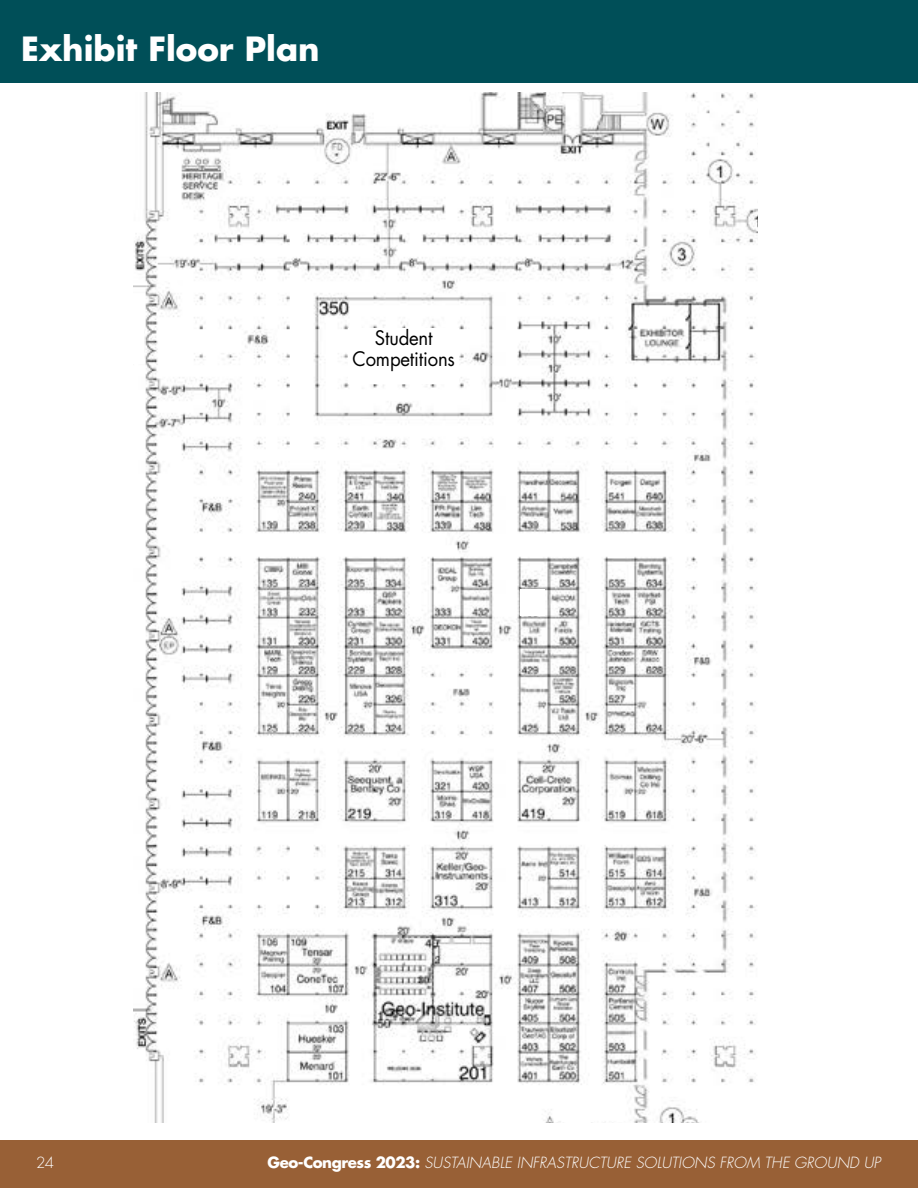
<style>
.page{position:relative;width:918px;height:1188px;background:#fff}
.page>*{position:absolute;margin:0;border:0;box-sizing:border-box;transform-origin:0 0}
.t1{font:700 32.55px "Futura Std";color:#fff}
.t2{font:19.5px/21px "Futura Std";letter-spacing:-.01em;color:#000;text-align:center;scale:.95 1}
.t3{font:italic 300 15px "Futura Std";color:#fff}
.t4{font:300 15px "Futura Std";color:#fff}
.s1{font-weight:700;font-style:normal}
</style>
<div class="page">
<div style="left:0;top:1140px;width:918px;height:48px;background:#986036"></div>
<div style="left:0;top:0;width:918px;height:83px;background:#004f58"></div>
<img style="left:133px;top:92px;width:625px;height:1031px">
<div style="left:520px;top:590px;width:25px;height:26px;background:#fff"></div>
<div style="left:119px;top:325px;width:24px;height:38px;background:#fff"></div>
<div style="left:349px;top:328px;width:110px;height:56px;background:#fff"></div>
<h1 class="t1" style="left:21px;top:27px;width:300px">Exhibit Floor Plan</h1>
<h2 class="t2" style="left:353px;top:327px;width:109px">Student<br>Competitions</h2>
<p class="t4" style="left:36px;top:1154px;width:20px">24</p>
<p class="t3" style="left:268px;top:1154px;width:615px"><span class="s1">Geo-Congress 2023:</span> SUSTAINABLE INFRASTRUCTURE SOLUTIONS FROM THE GROUND UP</p>
</div>
